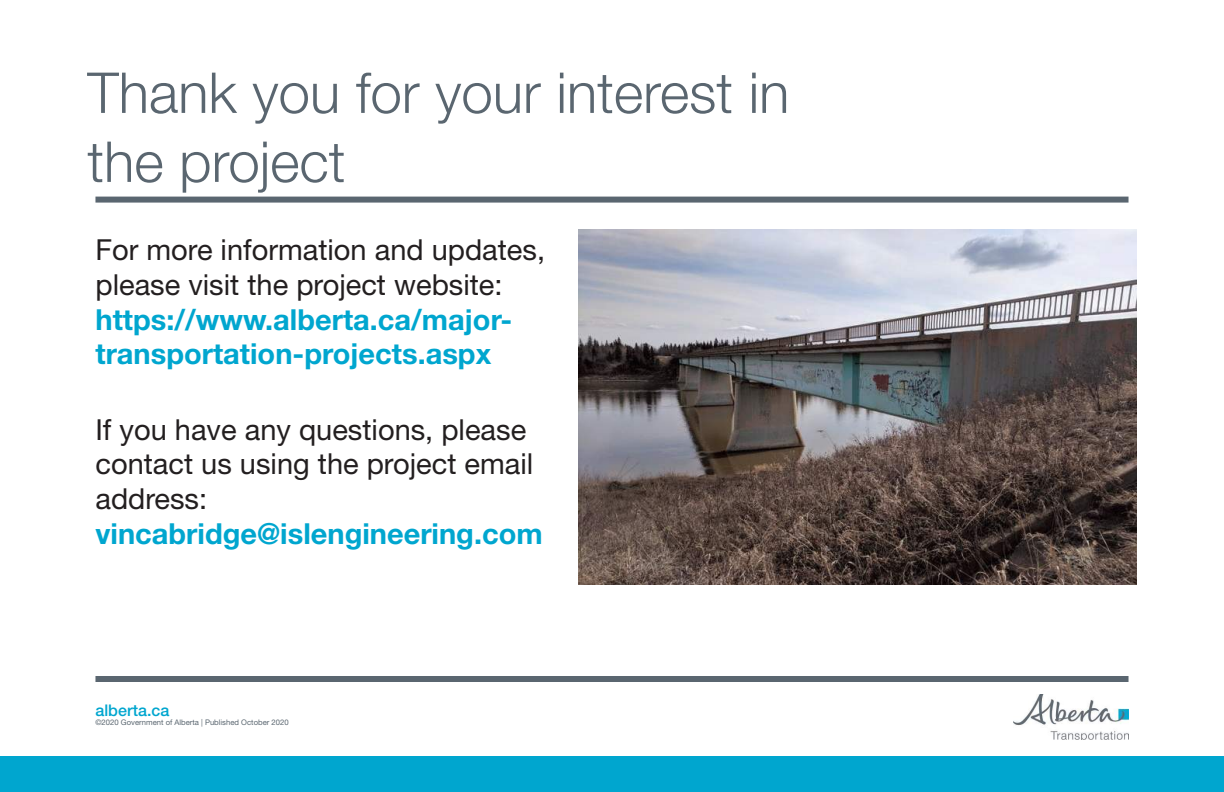
<style>
.page{position:relative;width:1224px;height:792px;background:#fff}
.page>*{position:absolute;margin:0;border:0;box-sizing:border-box;transform-origin:0 0}
.t1{font:300 56.4px/69px "Helvetica Neue LT Std";color:#5a6670}
.t2{font:29px/34.8px "Helvetica Neue LT Std";color:#231f20}
.t3{font:700 29px/34.8px "Helvetica Neue LT Std";color:#00a6cf}
.t4{font:500 16.1px "Helvetica Neue LT Std";color:#00a6cf}
.t5{font:7.7px "Helvetica Neue LT Std";color:#5a6670}
</style>
<div class="page">
<div style="left:0;top:756px;width:1224px;height:36px;background:#00a6cf"></div>
<img style="left:1013px;top:694px;width:116px;height:46px">
<div style="left:95px;top:676px;width:1034px;height:6px;background:#5a6670"></div>
<div style="left:95px;top:197px;width:1034px;height:6px;background:#5a6670"></div>
<img style="left:578px;top:230px;width:558px;height:355px">
<h1 class="t1" style="left:87px;top:57px;width:704px">Thank you for your interest in the project</h1>
<p class="t2" style="left:95px;top:232px;width:451px">For more information and updates, please visit the project website:</p>
<p class="t3" style="left:95px;top:301px;width:418px">https://www.alberta.ca/major&shy;transportation-projects.aspx</p>
<p class="t2" style="left:95px;top:412px;width:439px">If you have any questions, please contact us using the project email address:</p>
<p class="t3" style="left:95px;top:516px;width:449px">vincabridge@islengineering.com</p>
<p class="t4" style="left:95px;top:701px;width:75px">alberta.ca</p>
<p class="t5" style="left:95px;top:718px;width:195px">©2020 Government of Alberta | Published October 2020</p>
</div>
